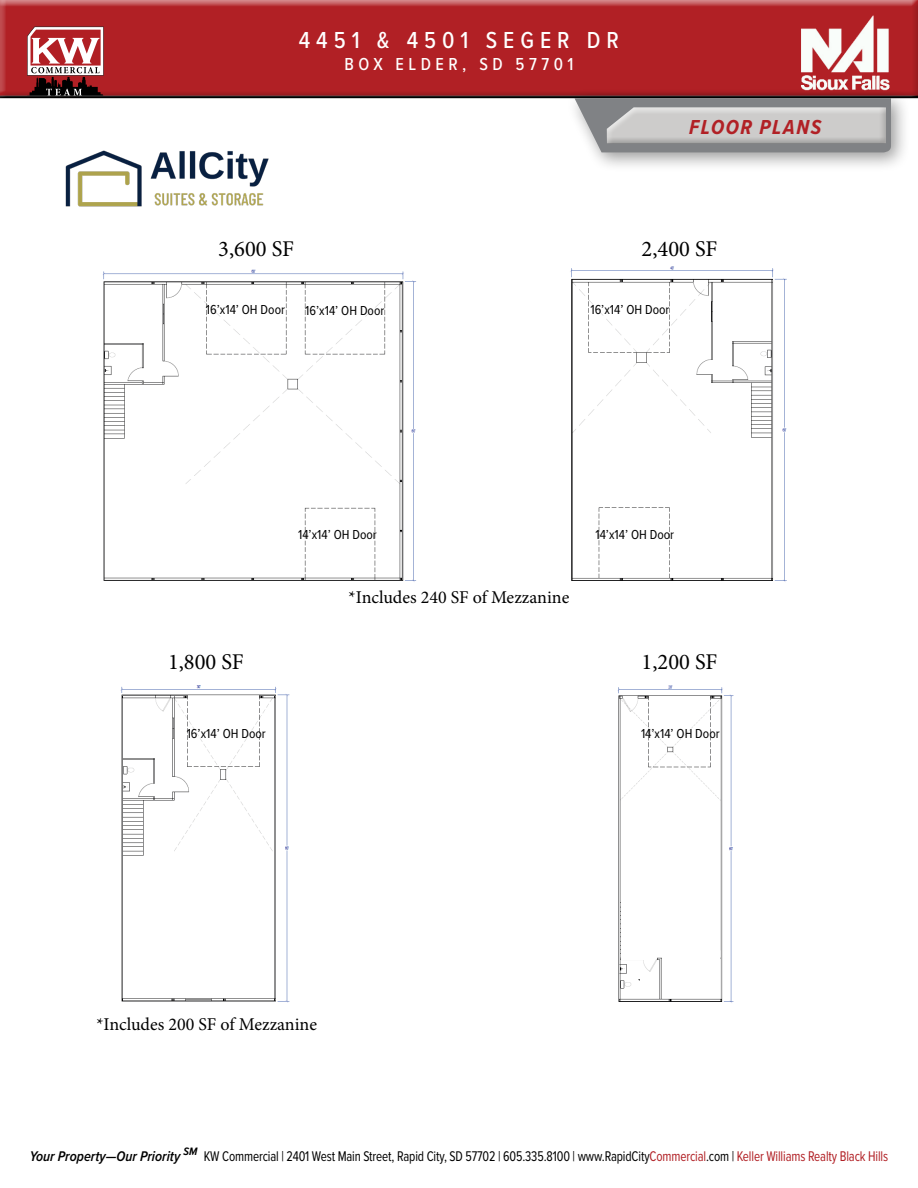
<style>
.page{position:relative;width:918px;height:1188px;background:#fff}
.page>*{position:absolute;margin:0;border:0;box-sizing:border-box;transform-origin:0 0}
.t1{font:500 24px "Proxima Nova Cond";letter-spacing:.25em;color:#fff}
.t2{font:22.5px "Minion Pro";color:#000}
.t3{font:italic 700 21px "Proxima Nova Cond";letter-spacing:.075em;color:#b12025}
.t4{font:18px "Minion Pro";color:#000}
.t5{font:500 18px "Proxima Nova Cond";letter-spacing:.25em;color:#fff}
.t6{font:14.55px "Proxima Nova Cond";letter-spacing:-.01em;color:#000;scale:.9 1}
.t7{font:13.5px "Proxima Nova Cond";color:#000}
.s1{font-weight:600;font-style:italic}
.s2{color:#b12025}
</style>
<div class="page">
<div style="left:0;top:0;width:918px;height:99px;background:#000;opacity:.75"></div>
<svg style="left:27px;top:27px;width:77px;height:61px"></svg>
<img style="left:103px;top:269px;width:314px;height:313px">
<img style="left:120px;top:685px;width:170px;height:318px">
<img style="left:617px;top:685px;width:117px;height:318px">
<img style="left:570px;top:266px;width:217px;height:316px">
<div style="left:566px;top:88px;width:345px;height:84px;background:#000;opacity:.4"></div>
<svg style="left:575px;top:101px;width:316px;height:51px;background:#96979a"></svg>
<div style="left:599px;top:100px;width:292px;height:44px;background:#808285"></div>
<div style="left:603px;top:104px;width:290px;height:40px;background:#000;opacity:.75"></div>
<div style="left:0;top:88px;width:918px;height:13px;background:#fff;opacity:.75"></div>
<div style="left:0;top:92px;width:918px;height:9px;background:#000;opacity:.75"></div>
<img style="left:799px;top:11px;width:92px;height:90px">
<img style="left:65px;top:150px;width:204px;height:57px">
<div style="left:621px;top:889px;width:26px;height:71px;background:#fff"></div>
<div style="left:662px;top:947px;width:57px;height:25px;background:#fff"></div>
<h1 class="t1" style="left:299px;top:23px;width:322px">4451 &amp; 4501 SEGER DR</h1>
<p class="t5" style="left:344px;top:51px;width:231px">BOX ELDER, SD 57701</p>
<h3 class="t3" style="left:689px;top:111px;width:133px">FLOOR PLANS</h3>
<h3 class="t3" style="left:700px;top:111px;width:112px">PAGE NAME</h3>
<h2 class="t2" style="left:218px;top:233px;width:77px">3,600 SF</h2>
<h2 class="t2" style="left:642px;top:233px;width:77px">2,400 SF</h2>
<p class="t7" style="left:206px;top:300px;width:81px">16’x14’ OH Door</p>
<p class="t7" style="left:305px;top:300px;width:81px">16’x14’ OH Door</p>
<p class="t7" style="left:590px;top:300px;width:81px">16’x14’ OH Door</p>
<p class="t7" style="left:298px;top:525px;width:80px">14’x14’ OH Door</p>
<p class="t7" style="left:596px;top:525px;width:80px">14’x14’ OH Door</p>
<p class="t4" style="left:349px;top:586px;width:222px">*Includes 240 SF of Mezzanine</p>
<h2 class="t2" style="left:168px;top:647px;width:77px">1,800 SF</h2>
<h2 class="t2" style="left:642px;top:647px;width:77px">1,200 SF</h2>
<p class="t7" style="left:187px;top:724px;width:81px">16’x14’ OH Door</p>
<p class="t7" style="left:641px;top:724px;width:80px">14’x14’ OH Door</p>
<p class="t4" style="left:96px;top:1012px;width:222px">*Includes 200 SF of Mezzanine</p>
<p class="t6" style="left:30px;top:1145px;width:955px"><span class="s1">Your Property—Our Priority</span> <sup>SM</sup> KW Commercial | 2401 West Main Street, Rapid City, SD 57702 | 605.335.8100 | www.RapidCity<span class="s2">Commercial</span>.com | <span class="s2">Keller Williams Realty Black Hills</span></p>
</div>
